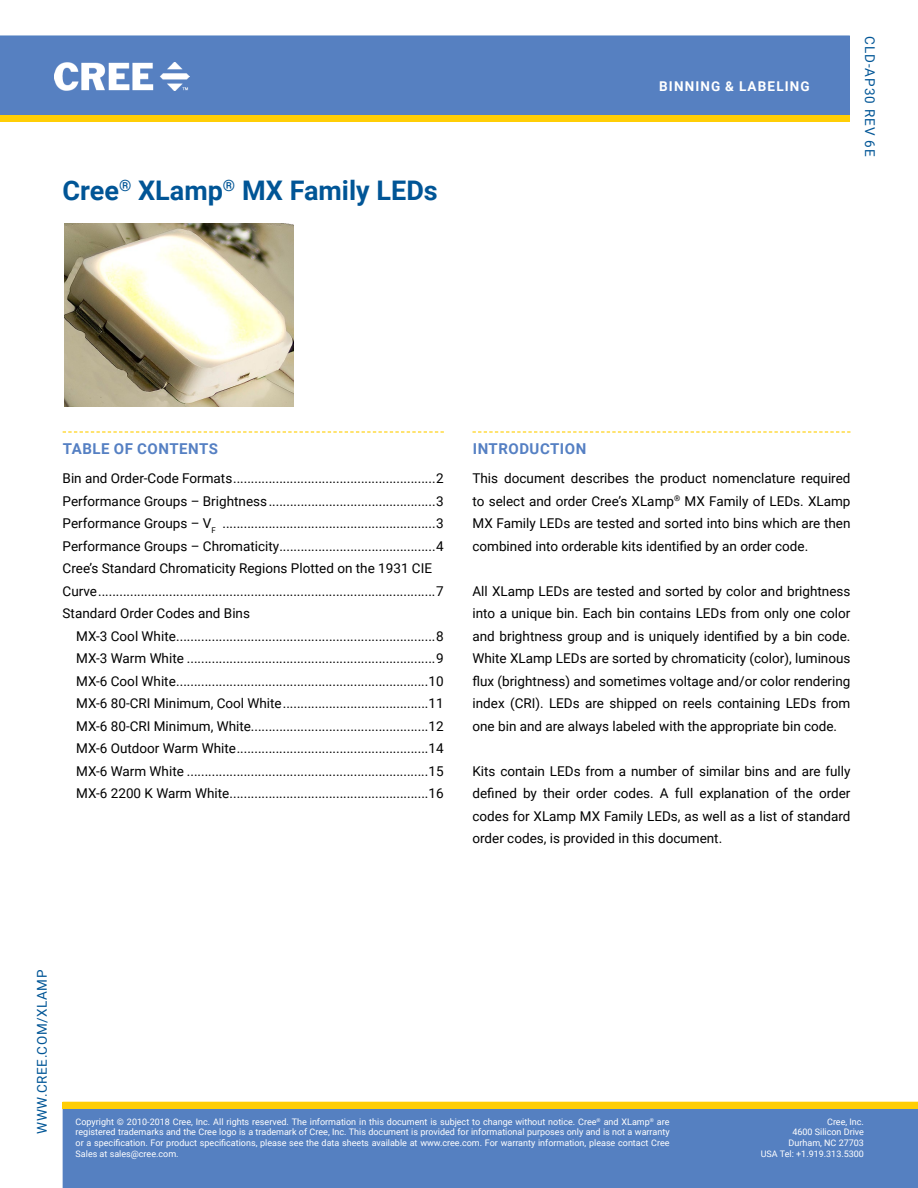
<style>
.page{position:relative;width:918px;height:1188px;background:#fff}
.page>*{position:absolute;margin:0;border:0;box-sizing:border-box;transform-origin:0 0}
.t1{font:700 27px "Roboto";color:#005596}
.t2{font:700 15px "Roboto";letter-spacing:.035em;color:#5580c3}
.t3{font:13.5px/22.5px "Roboto";color:#000;text-align:justify}
.t4{font:13.5px "Roboto";letter-spacing:.045em;color:#005596}
.t5{font:700 13.5px "Roboto";letter-spacing:.085em;color:#fff}
.t6{font:13.5px "Roboto";letter-spacing:.085em;color:#005596}
.t7{font:9px/10.8px "Roboto";color:#fff;text-align:justify}
</style>
<div class="page">
<div style="left:63px;top:1108px;width:855px;height:80px;background:#5580c1"></div>
<div style="left:0;top:36px;width:850px;height:79px;background:#5680c1"></div>
<hr style="left:0;top:35px;width:850px;height:2px;background:#5381c2">
<img style="left:55px;top:62px;width:134px;height:29px">
<div style="left:0;top:115px;width:850px;height:7px;background:#ffce06"></div>
<div style="left:63px;top:1102px;width:855px;height:6px;background:#ffce06"></div>
<svg style="left:473px;top:431px;width:378px;height:2px"></svg>
<svg style="left:63px;top:431px;width:381px;height:2px"></svg>
<img style="left:64px;top:224px;width:230px;height:182px">
<h1 class="t1" style="left:63px;top:179px;width:377px">CREE<sup>®</sup> XLAMP<sup>®</sup> MX FAMILY LEDS</h1>
<p class="t5" style="left:659px;top:80px;width:152px">BINNING &amp; LABELING</p>
<p class="t6" style="left:876px;top:36px;width:122px;rotate:90deg">CLD-Ap30 rev 6e</p>
<p class="t2" style="left:63px;top:442px;width:157px">TABLE OF CONTENTS</p>
<p class="t3" style="left:63px;top:468px;width:383px;text-align:left">Bin and order-Code Formats .........................................................2 performance Groups – Brightness ...............................................3 performance Groups – v<sub>F</sub> ............................................................3 performance Groups – Chromaticity ............................................4<br>Cree’s Standard Chromaticity Regions Plotted on the 1931 CIE Curve ...............................................................................................7<br>Standard order Codes and Bins</p>
<p class="t3" style="left:76px;top:626px;width:369px">mX-3 Cool white .........................................................................8 mX-3 warm white ......................................................................9 mX-6 Cool white .......................................................................10<br>MX-6 80-CRI Minimum, Cool White .........................................11<br>MX-6 80-CRI Minimum, White..................................................12 mX-6 outdoor warm white ......................................................14 mX-6 warm white ....................................................................15<br>MX-6 2200 K Warm White ........................................................16</p>
<p class="t2" style="left:473px;top:442px;width:115px">INTRODUCTION</p>
<p class="t3" style="left:472px;top:468px;width:379px">This document describes the product nomenclature required to select and order Cree’s XLamp<sup>®</sup> mX Family of LeDs. XLamp mX Family LeDs are tested and sorted into bins which are then combined into orderable kits identified by an order code.</p>
<p class="t3" style="left:472px;top:581px;width:380px">All XLamp LeDs are tested and sorted by color and brightness into a unique bin. each bin contains LeDs from only one color and brightness group and is uniquely identified by a bin code. white XLamp LeDs are sorted by chromaticity (color), luminous flux (brightness) and sometimes voltage and/or color rendering index (CRI). LEDs are shipped on reels containing LEDs from one bin and are always labeled with the appropriate bin code.</p>
<p class="t3" style="left:472px;top:761px;width:380px">Kits contain LeDs from a number of similar bins and are fully defined by their order codes. A full explanation of the order codes for XLamp mX Family LeDs, as well as a list of standard order codes, is provided in this document.</p>
<p class="t4" style="left:36px;top:1134px;width:165px;rotate:-90deg">www.Cree.Com/XLAmp</p>
<p class="t7" style="left:76px;top:1117px;width:596px">Copyright © 2010-2018 Cree, Inc. All rights reserved. The information in this document is subject to change without notice. Cree<sup>®</sup> and XLamp<sup>®</sup> are registered trademarks and the Cree logo is a trademark of Cree, Inc. This document is provided for informational purposes only and is not a warranty or a specification. For product specifications, please see the data sheets available at www.cree.com. For warranty information, please contact Cree Sales at sales@cree.com.</p>
<p class="t7" style="left:761px;top:1117px;width:105px;text-align:right">Cree, Inc.<br>4600 Silicon Drive<br>Durham, NC 27703<br>USA Tel: +1.919.313.5300</p>
</div>
